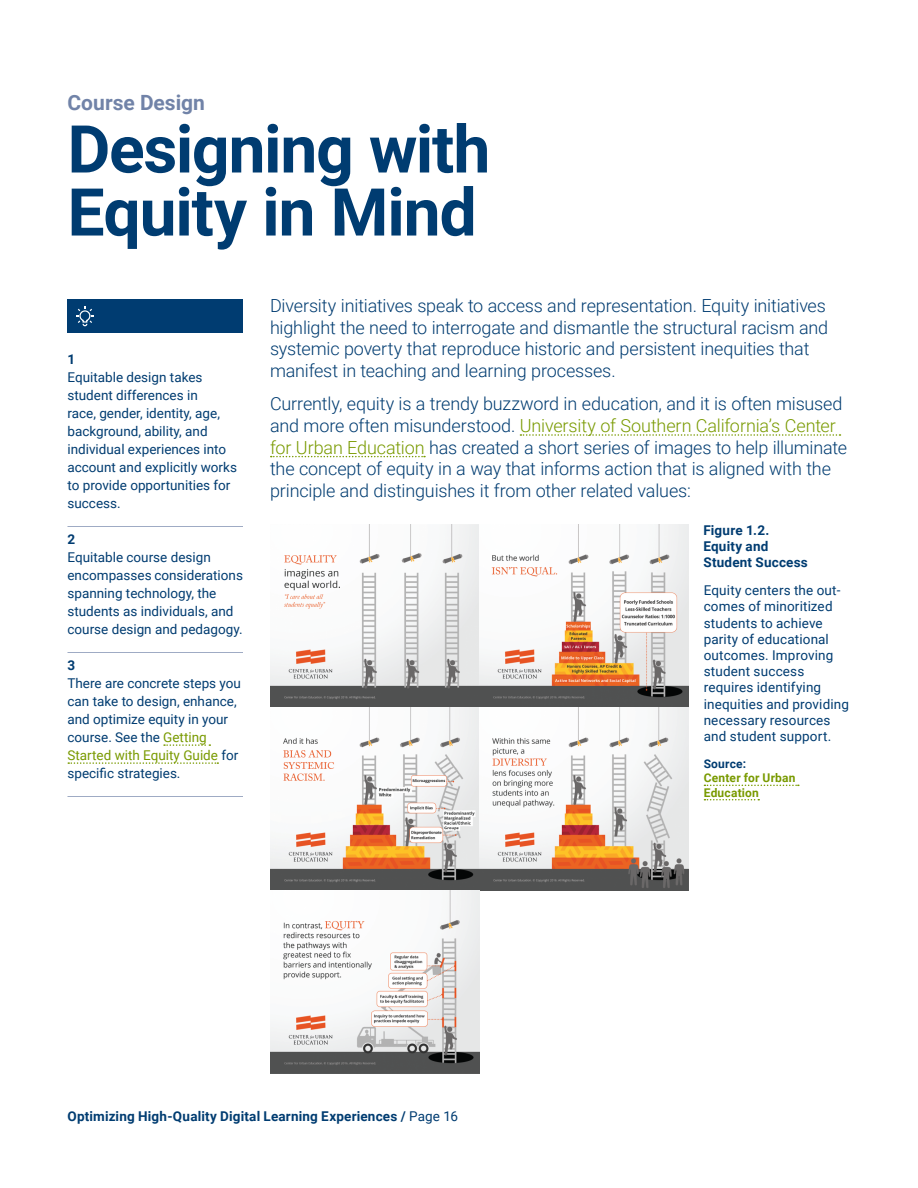
<style>
.page{position:relative;width:918px;height:1188px;background:#fff}
.page>*{position:absolute;margin:0;border:0;box-sizing:border-box;transform-origin:0 0}
.H3_-_page_title_with{font:700 66px "Roboto";letter-spacing:-.02em;color:#003c71}
.t1{font:700 21px "Roboto";color:#7183a8}
.P_-_ELE_Body_Copy{font:300 18px/21.6px "Roboto";letter-spacing:-.01em;color:#003c71}
.ELE_Sidebar{font:13.5px/18px "Roboto";color:#003c71}
.P_-_caption{font:13.5px/16.2px "Roboto";letter-spacing:.01em;color:#003c71}
.P_-_image_title{font:700 13.5px "Roboto";letter-spacing:.015em;color:#003c71}
.ELE_Sidebar-2{font:700 13.5px "Roboto";color:#003c71}
.P_-_image_source{font:700 12px/14.4px "Roboto";letter-spacing:.02em;color:#799a01}
.P_-_image_source-2{font:700 12px "Roboto";letter-spacing:.02em;color:#003c71}
.s1{font-weight:700}
.s2{color:#799a01}
.s3{font-weight:400}
</style>
<div class="page">
<hr style="left:68px;top:526px;width:175px;height:1px;background:#9fabc4">
<hr style="left:68px;top:652px;width:175px;height:1px;background:#9fabc4">
<svg style="left:164px;top:744px;width:46px;height:2px"></svg>
<svg style="left:68px;top:762px;width:150px;height:2px"></svg>
<hr style="left:68px;top:796px;width:175px;height:1px;background:#9fabc4">
<svg style="left:520px;top:434px;width:321px;height:2px"></svg>
<svg style="left:271px;top:456px;width:154px;height:1px"></svg>
<div style="left:68px;top:299px;width:175px;height:34px;background:#003c71"></div>
<svg style="left:76px;top:307px;width:18px;height:19px"></svg>
<img style="left:270px;top:525px;width:418px;height:365px">
<img style="left:270px;top:891px;width:209px;height:183px">
<svg style="left:704px;top:785px;width:95px;height:1px"></svg>
<svg style="left:704px;top:799px;width:55px;height:1px"></svg>
<p class="t1" style="left:68px;top:87px;width:139px">Course Design</p>
<h3 class="H3_-_page_title_with" style="left:68px;top:103px;width:424px">Designing with</h3>
<h3 class="H3_-_page_title_with" style="left:68px;top:166px;width:411px">Equity in Mind</h3>
<p class="ELE_Sidebar-2" style="left:68px;top:350px;width:9px">1</p>
<p class="ELE_Sidebar" style="left:68px;top:368px;width:171px">Equitable design takes student differences in<br>race, gender, identity, age, background, ability, and individual experiences into account and explicitly works to provide opportunities for success.</p>
<p class="ELE_Sidebar" style="left:68px;top:530px;width:177px"><span class="s1">2<br></span>Equitable course design encompasses considerations spanning technology, the students as individuals, and course design and pedagogy.</p>
<p class="ELE_Sidebar" style="left:68px;top:656px;width:175px"><span class="s1">3<br></span>There are concrete steps you can take to design, enhance, and optimize equity in your course. See the <span class="s2">Getting<br>Started with Equity Guide</span> for specific strategies.</p>
<p class="P_-_ELE_Body_Copy" style="left:270px;top:294px;width:560px">Diversity initiatives speak to access and representation. Equity initiatives highlight the need to interrogate and dismantle the structural racism and systemic poverty that reproduce historic and persistent inequities that manifest in teaching and learning processes.</p>
<p class="P_-_ELE_Body_Copy" style="left:270px;top:393px;width:579px">Currently, equity is a trendy buzzword in education, and it is often misused and more often misunderstood. <span class="s2">University of Southern California’s Center for Urban Education</span> has created a short series of images to help illuminate the concept of equity in a way that informs action that is aligned with the principle and distinguishes it from other related values:</p>
<p class="P_-_image_title" style="left:703px;top:521px;width:68px">Figure 1.2.</p>
<p class="P_-_image_title" style="left:703px;top:537px;width:66px">Equity and</p>
<p class="P_-_image_title" style="left:703px;top:553px;width:106px">Student Success</p>
<p class="P_-_caption" style="left:704px;top:582px;width:147px">Equity centers the out&shy;comes of minoritized students to achieve parity of educational outcomes. Improving student success requires identifying inequities and providing necessary resources and student support.</p>
<p class="P_-_image_source-2" style="left:704px;top:755px;width:44px">Source:</p>
<p class="P_-_image_source" style="left:704px;top:770px;width:93px">Center for Urban<br>Education</p>
<p class="P_-_image_title" style="left:68px;top:1106px;width:392px">Optimizing High-Quality Digital Learning Experiences / <span class="s3">Page 16</span></p>
</div>
